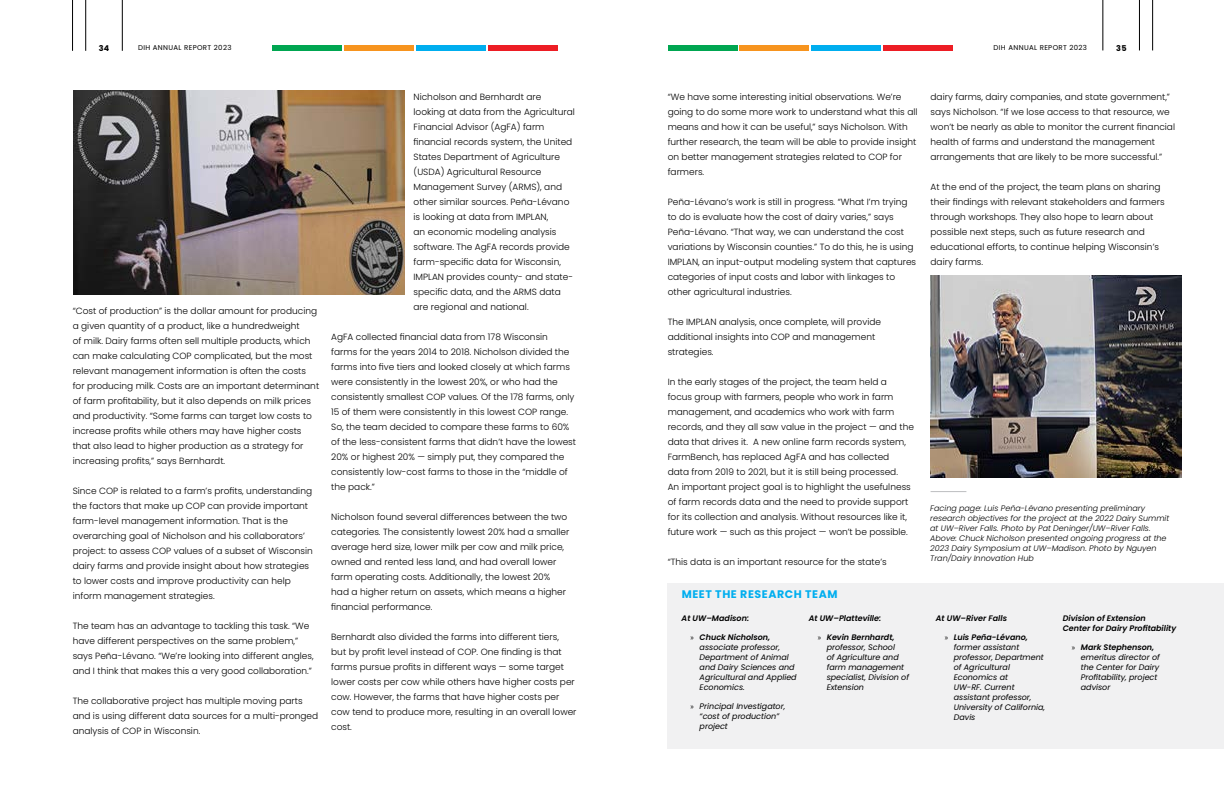
<style>
.page{position:relative;width:1224px;height:792px;background:#fff}
.page>*{position:absolute;margin:0;border:0;box-sizing:border-box;transform-origin:0 0}
.t1{font:700 11px "Poppins";letter-spacing:.05em;color:#00aeef}
.t2{font:300 9px/15px "Poppins";color:#000}
.t3{font:italic 8px/10px "Poppins";color:#000}
.t4{font:italic 300 8px/10px "Poppins";color:#000}
.t5{font:italic 600 8px/10px "Poppins";color:#000}
.t6{font:700 8px "Poppins";color:#000}
.t7{font:7px "Poppins";letter-spacing:.05em;color:#000}
.s1{font-family:"Myriad Pro";font-style:normal}
.s2{font-weight:600}
</style>
<div class="page">
<hr style="left:72px;top:0;width:1px;height:51px;background:#000">
<hr style="left:86px;top:0;width:1px;height:51px;background:#000">
<hr style="left:122px;top:0;width:1px;height:51px;background:#000">
<hr style="left:1139px;top:0;width:1px;height:50px;background:#000">
<hr style="left:1152px;top:0;width:1px;height:50px;background:#000">
<hr style="left:1103px;top:0;width:1px;height:50px;background:#000">
<div style="left:668px;top:45px;width:70px;height:6px;background:#00a651"></div>
<div style="left:739px;top:45px;width:70px;height:6px;background:#f7941e"></div>
<div style="left:811px;top:45px;width:70px;height:6px;background:#00aeef"></div>
<div style="left:883px;top:45px;width:70px;height:6px;background:#ed1d24"></div>
<div style="left:272px;top:45px;width:70px;height:6px;background:#00a651"></div>
<div style="left:344px;top:45px;width:70px;height:6px;background:#f7941e"></div>
<div style="left:416px;top:45px;width:70px;height:6px;background:#00aeef"></div>
<div style="left:488px;top:45px;width:69px;height:6px;background:#ed1d24"></div>
<img style="left:73px;top:91px;width:332px;height:204px">
<img style="left:931px;top:275px;width:250px;height:203px">
<hr style="left:931px;top:491px;width:35px;height:1px;background:#bcbec0">
<div style="left:667px;top:583px;width:557px;height:166px;background:#f1f1f2"></div>
<p class="t6" style="left:99px;top:43px;width:12px">34</p>
<p class="t7" style="left:138px;top:43px;width:95px">DIH ANNUAL REPORT 2023</p>
<p class="t7" style="left:994px;top:43px;width:95px">DIH ANNUAL REPORT 2023</p>
<p class="t6" style="left:1116px;top:43px;width:12px">35</p>
<p class="t2" style="left:73px;top:303px;width:248px">“Cost of production” is the dollar amount for producing a given quantity of a product, like a hundredweight<br>of milk. Dairy farms often sell multiple products, which can make calculating COP complicated, but the most relevant management information is often the costs for producing milk. Costs are an important determinant of farm profitability, but it also depends on milk prices and productivity. “Some farms can target low costs to increase profits while others may have higher costs that also lead to higher production as a strategy for increasing profits,” says Bernhardt.</p>
<p class="t2" style="left:73px;top:483px;width:242px">Since COP is related to a farm’s profits, understanding the factors that make up COP can provide important farm-level management information. That is the overarching goal of Nicholson and his collaborators’ project: to assess COP values of a subset of Wisconsin dairy farms and provide insight about how strategies to lower costs and improve productivity can help inform management strategies.</p>
<p class="t2" style="left:73px;top:618px;width:242px">The team has an advantage to tackling this task. “We have different perspectives on the same problem,” says Peña-Lévano. “We’re looking into different angles, and I think that makes this a very good collaboration.”</p>
<p class="t2" style="left:73px;top:693px;width:247px">The collaborative project has multiple moving parts and is using different data sources for a multi-pronged analysis of COP in Wisconsin.</p>
<p class="t2" style="left:414px;top:89px;width:163px">Nicholson and Bernhardt are looking at data from the Agricultural<br>Financial Advisor (AgFA) farm financial records system, the United<br>States Department of Agriculture (USDA) Agricultural Resource<br>Management Survey (ARMS), and other similar sources. Peña-Lévano is looking at data from IMPLAN,<br>an economic modeling analysis software. The AgFA records provide farm-specific data for Wisconsin,<br>IMPLAN provides county- and state&shy;specific data, and the ARMS data are regional and national.</p>
<p class="t2" style="left:331px;top:329px;width:246px">AgFA collected financial data from 178 Wisconsin farms for the years 2014 to 2018. Nicholson divided the farms into five tiers and looked closely at which farms were consistently in the lowest 20%, or who had the consistently smallest COP values. Of the 178 farms, only 15 of them were consistently in this lowest COP range.<br>So, the team decided to compare these farms to 60% of the less-consistent farms that didn’t have the lowest 20% or highest 20% — simply put, they compared the consistently low-cost farms to those in the “middle of the pack.”</p>
<p class="t2" style="left:331px;top:510px;width:240px">Nicholson found several differences between the two categories. The consistently lowest 20% had a smaller average herd size, lower milk per cow and milk price, owned and rented less land, and had overall lower farm operating costs. Additionally, the lowest 20% had a higher return on assets, which means a higher financial performance.</p>
<p class="t2" style="left:331px;top:630px;width:247px">Bernhardt also divided the farms into different tiers,<br>but by profit level instead of COP. One finding is that farms pursue profits in different ways — some target lower costs per cow while others have higher costs per cow. However, the farms that have higher costs per cow tend to produce more, resulting in an overall lower cost.</p>
<p class="t2" style="left:668px;top:89px;width:251px">“We have some interesting initial observations. We’re going to do some more work to understand what this all means and how it can be useful,” says Nicholson. With further research, the team will be able to provide insight on better management strategies related to COP for farmers.</p>
<p class="t2" style="left:668px;top:194px;width:250px">Peña-Lévano’s work is still in progress. “What I’m trying to do is evaluate how the cost of dairy varies,” says Peña-Lévano. “That way, we can understand the cost variations by Wisconsin counties.” To do this, he is using IMPLAN, an input-output modeling system that captures categories of input costs and labor with linkages to other agricultural industries.</p>
<p class="t2" style="left:668px;top:314px;width:215px">The IMPLAN analysis, once complete, will provide additional insights into COP and management strategies.</p>
<p class="t2" style="left:668px;top:374px;width:248px">In the early stages of the project, the team held a<br>focus group with farmers, people who work in farm management, and academics who work with farm records, and they all saw value in the project — and the data that drives it. A new online farm records system, FarmBench, has replaced AgFA and has collected<br>data from 2019 to 2021, but it is still being processed.<br>An important project goal is to highlight the usefulness of farm records data and the need to provide support for its collection and analysis. Without resources like it, future work — such as this project — won’t be possible.</p>
<p class="t2" style="left:668px;top:554px;width:221px">“This data is an important resource for the state’s</p>
<p class="t1" style="left:682px;top:588px;width:157px">MEET THE RESEARCH TEAM</p>
<p class="t5" style="left:682px;top:613px;width:69px">At UW–Madison:</p>
<p class="t3" style="left:700px;top:632px;width:99px;text-indent:-9px"><span class="s1">»</span> <span class="s2">Chuck Nicholson, </span>associate professor,<br>Department of Animal and Dairy Sciences and<br>Agricultural and Applied<br>Economics.</p>
<p class="t3" style="left:700px;top:701px;width:87px;text-indent:-9px"><span class="s1">»</span> Principal Investigator, “cost of production” project</p>
<p class="t5" style="left:809px;top:613px;width:74px">At UW–Platteville:</p>
<p class="t3" style="left:827px;top:632px;width:84px;text-indent:-9px"><span class="s1">»</span> <span class="s2">Kevin Bernhardt, </span>professor, School<br>of Agriculture and farm management specialist, Division of<br>Extension</p>
<p class="t2" style="left:931px;top:89px;width:246px">dairy farms, dairy companies, and state government,” says Nicholson. “If we lose access to that resource, we won’t be nearly as able to monitor the current financial health of farms and understand the management arrangements that are likely to be more successful.”</p>
<p class="t2" style="left:931px;top:179px;width:236px">At the end of the project, the team plans on sharing their findings with relevant stakeholders and farmers through workshops. They also hope to learn about possible next steps, such as future research and educational efforts, to continue helping Wisconsin’s dairy farms.</p>
<p class="t4" style="left:930px;top:503px;width:240px">Facing page: Luis Peña-Lévano presenting preliminary research objectives for the project at the 2022 Dairy Summit at UW–River Falls. Photo by Pat Deninger/UW–River Falls.<br>Above: Chuck Nicholson presented ongoing progress at the 2023 Dairy Symposium at UW–Madison. Photo by Nguyen Tran/Dairy Innovation Hub</p>
<p class="t5" style="left:936px;top:613px;width:73px">At UW–River Falls</p>
<p class="t3" style="left:954px;top:632px;width:93px;text-indent:-9px"><span class="s1">»</span> <span class="s2">Luis Peña-Lévano, </span>former assistant professor, Department of Agricultural<br>Economics at<br>UW-RF. Current assistant professor,<br>University of California,<br>Davis</p>
<p class="t5" style="left:1063px;top:613px;width:115px">Division of Extension<br>Center for Dairy Profitability</p>
<p class="t3" style="left:1081px;top:642px;width:81px;text-indent:-9px"><span class="s1">»</span> <span class="s2">Mark Stephenson, </span>emeritus director of the Center for Dairy<br>Profitability, project advisor</p>
</div>
